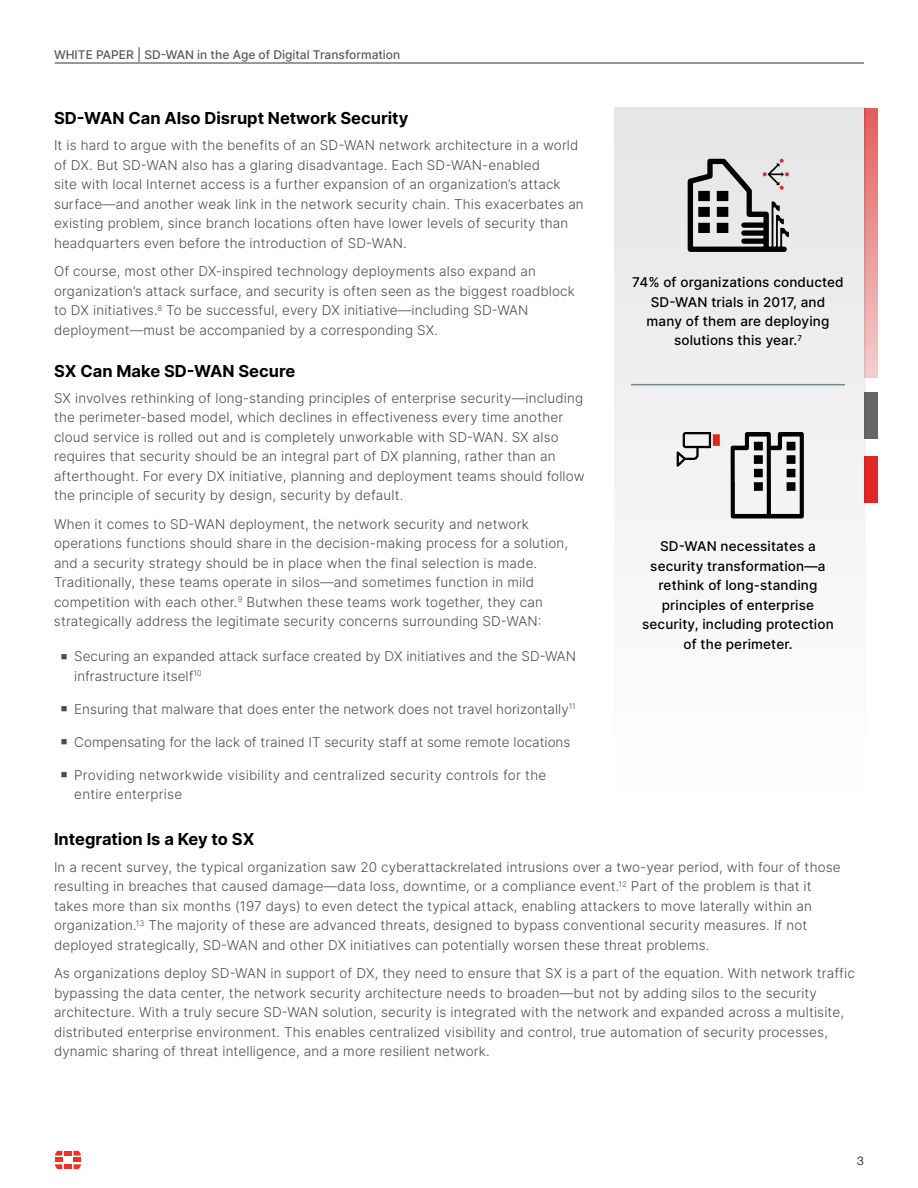
<style>
.page{position:relative;width:918px;height:1188px;background:#fff}
.page>*{position:absolute;margin:0;border:0;box-sizing:border-box;transform-origin:0 0}
.t1{font:700 16.5px "Inter";color:#000}
.t2{font:300 13.5px/19.5px "Inter";letter-spacing:.01em;color:#4d4d4f}
.t3{font:500 13.5px/19.5px "Inter";letter-spacing:.01em;color:#000;text-align:center}
.t4{font:500 12px "Inter";color:#58595b}
.t5{font:300 12px "Helvetica Neue LT Pro";color:#000}
</style>
<div class="page">
<hr style="left:55px;top:63px;width:809px;height:1px;background:#233746">
<div style="left:64px;top:1151px;width:8px;height:5px;background:#ee3124"></div>
<div style="left:64px;top:1164px;width:8px;height:5px;background:#ee3124"></div>
<svg style="left:55px;top:1151px;width:7px;height:18px"></svg>
<svg style="left:74px;top:1151px;width:7px;height:18px"></svg>
<img style="left:866px;top:108px;width:11px;height:269px">
<div style="left:864px;top:392px;width:13px;height:47px;background:#686565"></div>
<div style="left:864px;top:456px;width:13px;height:47px;background:#de2726"></div>
<div style="left:614px;top:107px;width:252px;height:691px;background:#f3f3f3"></div>
<hr style="left:631px;top:384px;width:214px;height:1px;background:#738592">
<svg style="left:688px;top:159px;width:101px;height:93px"></svg>
<svg style="left:731px;top:432px;width:73px;height:86px"></svg>
<svg style="left:677px;top:432px;width:43px;height:35px"></svg>
<p class="t4" style="left:54px;top:46px;width:348px">WHITE PAPER | SD-WAN in the Age of Digital Transformation</p>
<p class="t1" style="left:54px;top:106px;width:356px">SD-WAN Can Also Disrupt Network Security</p>
<p class="t2" style="left:54px;top:135px;width:531px">It is hard to argue with the benefits of an SD-WAN network architecture in a world of DX. But SD-WAN also has a glaring disadvantage. Each SD-WAN-enabled<br>site with local Internet access is a further expansion of an organization’s attack surface—and another weak link in the network security chain. This exacerbates an existing problem, since branch locations often have lower levels of security than headquarters even before the introduction of SD-WAN.</p>
<p class="t2" style="left:54px;top:261px;width:522px">Of course, most other DX-inspired technology deployments also expand an organization’s attack surface, and security is often seen as the biggest roadblock to DX initiatives.<sup>8</sup> To be successful, every DX initiative—including SD-WAN deployment—must be accompanied by a corresponding SX.</p>
<p class="t1" style="left:54px;top:359px;width:243px">SX Can Make SD-WAN Secure</p>
<p class="t2" style="left:54px;top:388px;width:532px">SX involves rethinking of long-standing principles of enterprise security—including the perimeter-based model, which declines in effectiveness every time another cloud service is rolled out and is completely unworkable with SD-WAN. SX also requires that security should be an integral part of DX planning, rather than an afterthought. For every DX initiative, planning and deployment teams should follow the principle of security by design, security by default.</p>
<p class="t2" style="left:54px;top:514px;width:516px">When it comes to SD-WAN deployment, the network security and network operations functions should share in the decision-making process for a solution, and a security strategy should be in place when the final selection is made.<br>Traditionally, these teams operate in silos—and sometimes function in mild competition with each other.<sup>9</sup> Butwhen these teams work together, they can strategically address the legitimate security concerns surrounding SD-WAN:</p>
<p class="t2" style="left:74px;top:646px;width:503px;text-indent:-14px">■ Securing an expanded attack surface created by DX initiatives and the SD-WAN infrastructure itself<sup>10</sup></p>
<p class="t2" style="left:61px;top:699px;width:517px">■ Ensuring that malware that does enter the network does not travel horizontally<sup>11</sup></p>
<p class="t2" style="left:61px;top:732px;width:511px">■ Compensating for the lack of trained IT security staff at some remote locations</p>
<p class="t2" style="left:74px;top:765px;width:474px;text-indent:-14px">■ Providing networkwide visibility and centralized security controls for the entire enterprise</p>
<p class="t1" style="left:54px;top:827px;width:202px">Integration Is a Key to SX</p>
<p class="t2" style="left:54px;top:857px;width:788px">In a recent survey, the typical organization saw 20 cyberattackrelated intrusions over a two-year period, with four of those resulting in breaches that caused damage—data loss, downtime, or a compliance event.<sup>12</sup> Part of the problem is that it takes more than six months (197 days) to even detect the typical attack, enabling attackers to move laterally within an organization.<sup>13</sup> The majority of these are advanced threats, designed to bypass conventional security measures. If not deployed strategically, SD-WAN and other DX initiatives can potentially worsen these threat problems.</p>
<p class="t2" style="left:54px;top:963px;width:802px">As organizations deploy SD-WAN in support of DX, they need to ensure that SX is a part of the equation. With network traffic bypassing the data center, the network security architecture needs to broaden—but not by adding silos to the security architecture. With a truly secure SD-WAN solution, security is integrated with the network and expanded across a multisite, distributed enterprise environment. This enables centralized visibility and control, true automation of security processes, dynamic sharing of threat intelligence, and a more resilient network.</p>
<p class="t3" style="left:632px;top:272px;width:213px">74% of organizations conducted<br>SD-WAN trials in 2017, and many of them are deploying solutions this year.<sup>7</sup></p>
<p class="t3" style="left:642px;top:536px;width:193px">SD-WAN necessitates a security transformation—a rethink of long-standing principles of enterprise security, including protection of the perimeter.</p>
<p class="t5" style="left:857px;top:1154px;width:8px">3</p>
</div>
